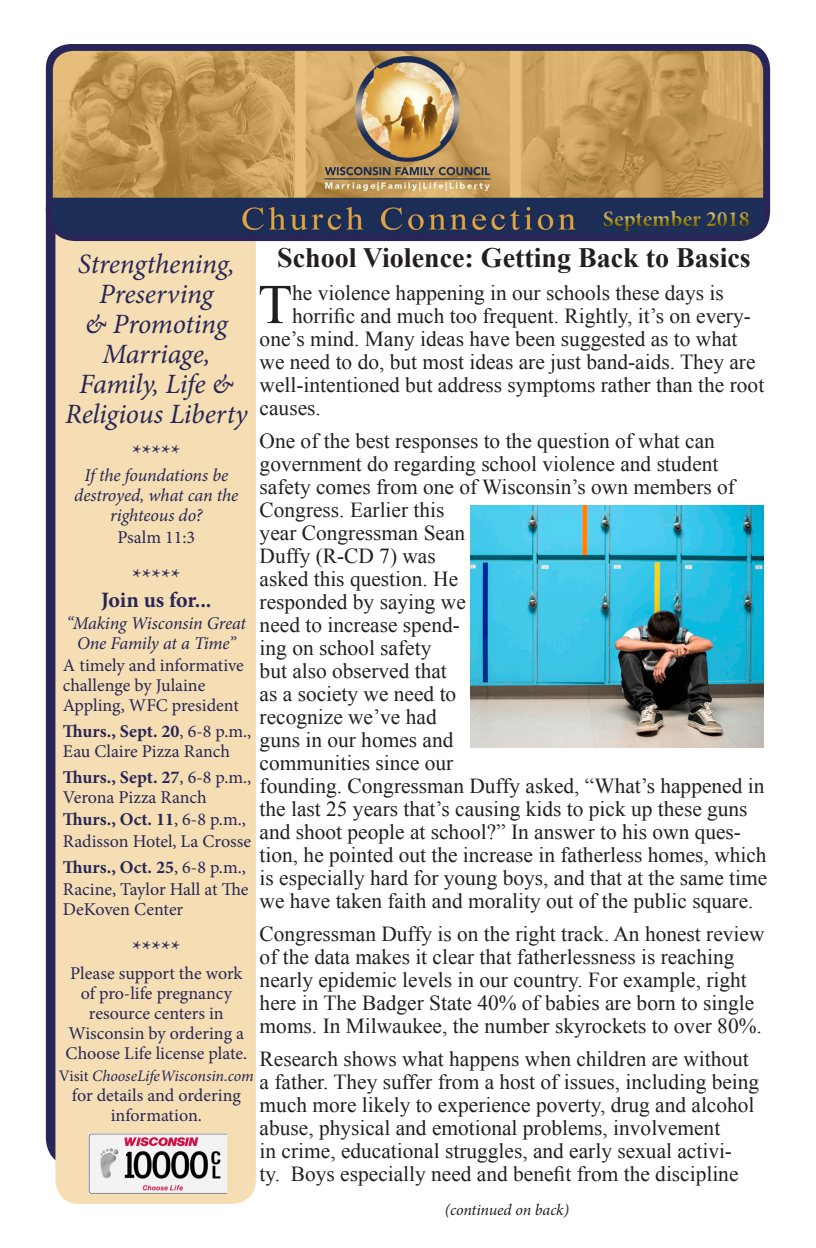
<style>
.page{position:relative;width:816px;height:1248px;background:#fff}
.page>*{position:absolute;margin:0;border:0;box-sizing:border-box;transform-origin:0 0}
.t1{font:56.2px "Times New Roman";color:#231f20}
.t2{font:italic 28px/30px "Minion Pro";letter-spacing:-.01em;color:#282658;text-align:center}
.t3{font:700 28px "Times New Roman";color:#231f20}
.t4{font:24px "Minion Pro";color:#282658}
.t5{font:700 22px "Minion Pro";color:#aa8e0a}
.t6{font:700 22px "Minion Pro";letter-spacing:-.01em;color:#282658}
.t7{font:21.4px/23px "Times New Roman";color:#231f20}
.t8{font:18px/20px "Minion Pro";letter-spacing:-.005em;color:#282658}
.t9{font:italic 18px/20px "Minion Pro";letter-spacing:-.01em;color:#282658;text-align:center}
.t10{font:700 18px "Minion Pro";color:#282658}
.t11{font:italic 16px "Minion Pro";letter-spacing:-.005em;color:#282658}
.t12{font:italic 16px "Minion Pro";letter-spacing:-.01em;color:#231f20}
.s1{font-weight:700}
.s2{font-weight:400}
.s3{font-style:normal}
</style>
<div class="page">
<div style="left:46px;top:182px;width:82px;height:983px;background:#282658;border-radius:26px"></div>
<div style="left:55px;top:213px;width:201px;height:991px;background:#f5deb3;border-radius:24px"></div>
<svg style="left:46px;top:44px;width:724px;height:197px;fill:#282658"></svg>
<img style="left:53px;top:51px;width:710px;height:183px">
<div style="left:589px;top:203px;width:170px;height:32px;background:#1d2f57"></div>
<div style="left:592px;top:204px;width:172px;height:33px;background:#231f20;opacity:.75"></div>
<img style="left:471px;top:505px;width:292px;height:243px">
<img style="left:88px;top:1133px;width:139px;height:61px">
<p class="t5" style="left:603px;top:204px;width:149px">September 2018</p>
<p class="t3" style="left:277px;top:238px;width:475px">School Violence: Getting Back to Basics</p>
<p class="t1" style="left:258px;top:267px;width:36px">T</p>
<p class="t7" style="left:292px;top:281px;width:433px">he violence happening in our schools these days is</p>
<p class="t2" style="left:78px;top:249px;width:158px">Strengthening,<br>Preserving</p>
<p class="t2" style="left:85px;top:309px;width:144px">&amp; Promoting<br>Marriage,</p>
<p class="t2" style="left:65px;top:369px;width:184px">Family, Life &amp;<br>Religious Liberty</p>
<p class="t4" style="left:132px;top:438px;width:50px">*****</p>
<p class="t9" style="left:74px;top:466px;width:166px">If the foundations be destroyed, what can the righteous do?</p>
<p class="t8" style="left:118px;top:528px;width:79px">Psalm 11:3</p>
<p class="t4" style="left:132px;top:562px;width:50px">*****</p>
<p class="t6" style="left:101px;top:585px;width:112px">Join us for...</p>
<p class="t9" style="left:67px;top:614px;width:181px">“Making Wisconsin Great<br>One Family at a Time”</p>
<p class="t8" style="left:63px;top:656px;width:183px">A timely and informative challenge by Julaine<br>Appling, WFC president</p>
<p class="t8" style="left:63px;top:722px;width:190px"><span class="s1">Thurs., Sept. 20</span>, 6-8 p.m.,<br>Eau Claire Pizza Ranch</p>
<p class="t8" style="left:63px;top:768px;width:190px"><span class="s1">Thurs., Sept. 27</span>, 6-8 p.m.,<br>Verona Pizza Ranch</p>
<p class="t10" style="left:63px;top:807px;width:185px">Thurs., Oct. 11<span class="s2">, 6-8 p.m.,</span></p>
<p class="t8" style="left:63px;top:832px;width:190px">Radisson Hotel, La Crosse</p>
<p class="t10" style="left:63px;top:855px;width:185px">Thurs., Oct. 25<span class="s2">, 6-8 p.m.,</span></p>
<p class="t8" style="left:63px;top:880px;width:187px">Racine, Taylor Hall at The<br>DeKoven Center</p>
<p class="t4" style="left:132px;top:934px;width:50px">*****</p>
<p class="t8" style="left:66px;top:964px;width:183px;text-align:center">Please support the work of pro-life pregnancy resource centers in<br>Wisconsin by ordering a<br>Choose Life license plate.</p>
<p class="t11" style="left:59px;top:1065px;width:196px"><span class="s3">Visit</span> ChooseLifeWisconsin.com</p>
<p class="t8" style="left:72px;top:1086px;width:170px;text-align:center">for details and ordering information.</p>
<p class="t7" style="left:292px;top:304px;width:460px">horrific and much too frequent. Rightly, it’s on every-</p>
<p class="t7" style="left:260px;top:327px;width:479px">one’s mind. Many ideas have been suggested as to what</p>
<p class="t7" style="left:260px;top:350px;width:497px">we need to do, but most ideas are just band-aids. They are</p>
<p class="t7" style="left:260px;top:373px;width:506px">well-intentioned but address symptoms rather than the root</p>
<p class="t7" style="left:260px;top:396px;width:63px">causes.</p>
<p class="t7" style="left:260px;top:429px;width:509px">One of the best responses to the question of what can government do regarding school violence and student safety comes from one of Wisconsin’s own members of Congress. Earlier this<br>year Congressman Sean<br>Duffy (R-CD 7) was<br>asked this question. He<br>responded by saying we<br>need to increase spend-<br>ing on school safety<br>but also observed that<br>as a society we need to<br>recognize we’ve had<br>guns in our homes and<br>communities since our<br>founding. Congressman Duffy asked, “What’s happened in the last 25 years that’s causing kids to pick up these guns and shoot people at school?” In answer to his own ques&shy;tion, he pointed out the increase in fatherless homes, which is especially hard for young boys, and that at the same time we have taken faith and morality out of the public square.</p>
<p class="t7" style="left:260px;top:922px;width:506px">Congressman Duffy is on the right track. An honest review of the data makes it clear that fatherlessness is reaching nearly epidemic levels in our country. For example, right here in The Badger State 40% of babies are born to single moms. In Milwaukee, the number skyrockets to over 80%.</p>
<p class="t7" style="left:260px;top:1047px;width:501px">Research shows what happens when children are without a father. They suffer from a host of issues, including being much more likely to experience poverty, drug and alcohol abuse, physical and emotional problems, involvement<br>in crime, educational struggles, and early sexual activi-<br>ty. Boys especially need and benefit from the discipline</p>
<p class="t12" style="left:445px;top:1199px;width:126px">(continued on back)</p>
</div>
